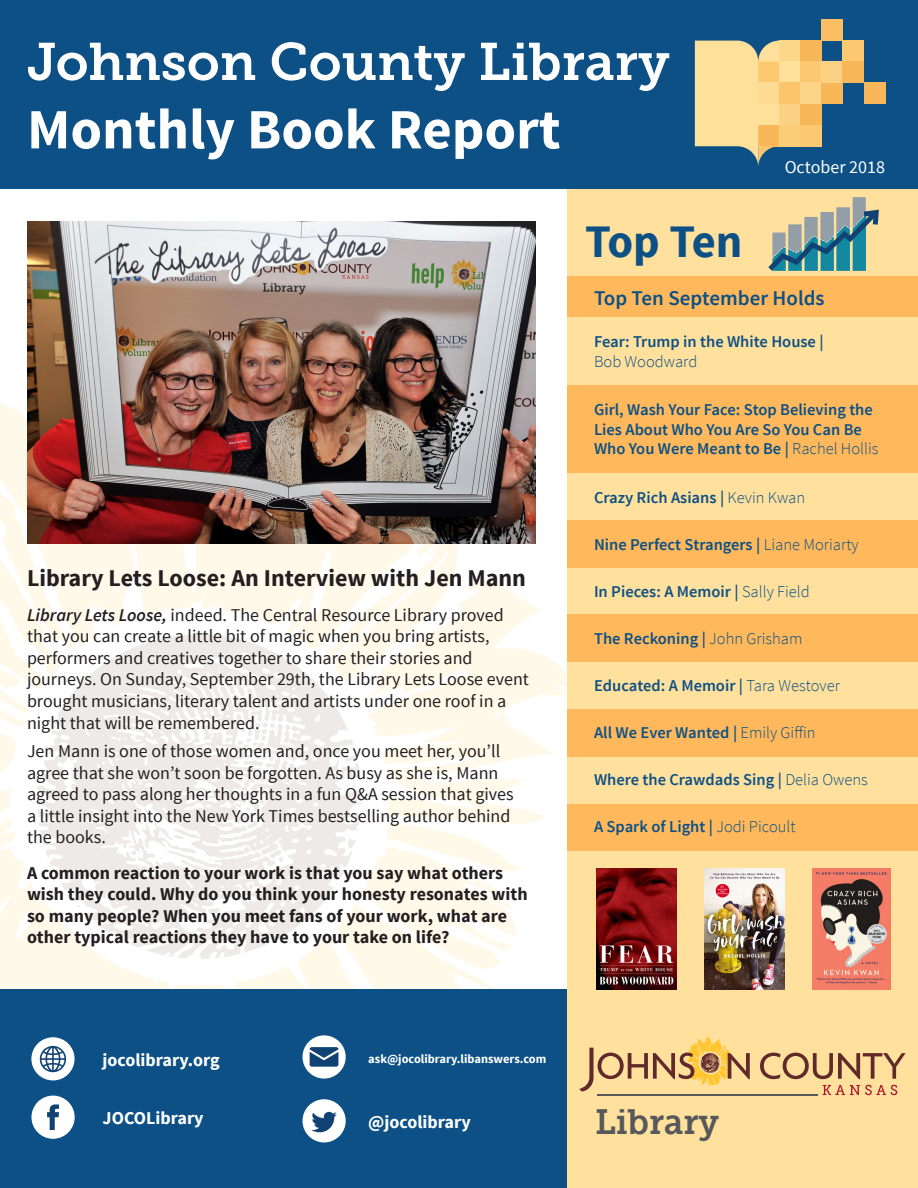
<style>
.page{position:relative;width:918px;height:1188px;background:#fff}
.page>*{position:absolute;margin:0;border:0;box-sizing:border-box;transform-origin:0 0}
.t1{font:700 57px "Source Sans Pro";color:#fff}
.t2{font:52.5px "Museo Slab 700";color:#fff}
.t3{font:700 46.5px "Source Sans Pro";letter-spacing:-.04em;color:#0c5085}
.t4{font:35.25px "Museo Slab 700";color:#57585a;scale:.96 1}
.t5{font:700 24px "Source Sans Pro";color:#231f20}
.t6{font:600 21px "Source Sans Pro";color:#0c5085}
.t7{font:18px/21.6px "Source Sans Pro";color:#231f20}
.t8{font:700 18px/21.6px "Source Sans Pro";color:#231f20}
.t9{font:700 18px "Source Sans Pro";color:#fff}
.t10{font:18px "Source Sans Pro";color:#fff}
.t11{font:600 16.5px/19.8px "Source Sans Pro";color:#0c5085}
.t12{font:700 12.3px "Source Sans Pro";color:#fff}
.s1{font-weight:300}
.s2{font-weight:600;font-style:italic}
</style>
<div class="page">
<svg style="left:0;top:403px;width:567px;height:587px;fill:#fff9ea"></svg>
<svg style="left:37px;top:634px;width:324px;height:325px;fill:#efeaea"></svg>
<div style="left:0;top:990px;width:567px;height:198px;background:#0c5085"></div>
<div style="left:567px;top:189px;width:351px;height:999px;background:#ffe09c"></div>
<div style="left:567px;top:385px;width:351px;height:87px;background:#ffb95c"></div>
<div style="left:567px;top:277px;width:351px;height:40px;background:#ffb95c"></div>
<div style="left:567px;top:520px;width:351px;height:48px;background:#ffb95c"></div>
<div style="left:567px;top:615px;width:351px;height:47px;background:#ffb95c"></div>
<div style="left:567px;top:709px;width:351px;height:48px;background:#ffb95c"></div>
<div style="left:567px;top:804px;width:351px;height:46px;background:#ffb95c"></div>
<svg style="left:579px;top:1035px;width:327px;height:60px"></svg>
<div style="left:303px;top:1035px;width:43px;height:44px;background:#fff;border-radius:50%"></div>
<svg style="left:310px;top:1047px;width:28px;height:20px"></svg>
<div style="left:31px;top:1037px;width:44px;height:43px;background:#fff;border-radius:50%"></div>
<svg style="left:40px;top:1046px;width:26px;height:26px"></svg>
<div style="left:31px;top:1096px;width:44px;height:43px;background:#fff;border-radius:50%"></div>
<svg style="left:47px;top:1104px;width:12px;height:26px"></svg>
<div style="left:303px;top:1099px;width:43px;height:43px;background:#fff;border-radius:50%"></div>
<svg style="left:311px;top:1112px;width:26px;height:20px"></svg>
<svg style="left:768px;top:197px;width:111px;height:74px"></svg>
<div style="left:0;top:0;width:918px;height:189px;background:#0c5085"></div>
<div style="left:779px;top:41px;width:22px;height:21px;background:#fcd689"></div>
<div style="left:779px;top:62px;width:22px;height:21px;background:#fee09a"></div>
<div style="left:779px;top:83px;width:22px;height:21px;background:#fcc56b"></div>
<div style="left:779px;top:104px;width:22px;height:21px;background:#fdd183"></div>
<div style="left:779px;top:125px;width:22px;height:21px;background:#fccd79"></div>
<div style="left:801px;top:41px;width:21px;height:21px;background:#f8b859"></div>
<div style="left:822px;top:19px;width:21px;height:22px;background:#fabf64"></div>
<div style="left:843px;top:41px;width:21px;height:21px;background:#fcc971"></div>
<div style="left:801px;top:62px;width:21px;height:21px;background:#fcc971"></div>
<div style="left:801px;top:83px;width:21px;height:21px;background:#fcd588"></div>
<div style="left:801px;top:104px;width:21px;height:21px;background:#f8b85a"></div>
<div style="left:822px;top:83px;width:21px;height:21px;background:#f8b859"></div>
<div style="left:822px;top:62px;width:21px;height:21px;background:#fdd183"></div>
<div style="left:843px;top:62px;width:21px;height:21px;background:#f8b859"></div>
<div style="left:864px;top:83px;width:21px;height:21px;background:#f8b859"></div>
<div style="left:801px;top:125px;width:21px;height:21px;background:#fcc971"></div>
<svg style="left:695px;top:41px;width:84px;height:126px"></svg>
<img style="left:705px;top:868px;width:80px;height:122px">
<img style="left:27px;top:222px;width:509px;height:322px">
<img style="left:812px;top:868px;width:79px;height:122px">
<img style="left:597px;top:868px;width:80px;height:122px">
<p class="t2" style="left:27px;top:32px;width:644px">Johnson County Library</p>
<p class="t1" style="left:27px;top:93px;width:535px">Monthly Book Report</p>
<p class="t3" style="left:585px;top:211px;width:159px">Top Ten</p>
<p class="t10" style="left:785px;top:156px;width:102px">October 2018</p>
<p class="t6" style="left:594px;top:285px;width:232px">Top Ten September Holds</p>
<p class="t11" style="left:594px;top:332px;width:231px">Fear: Trump in the White House |<br><span class="s1">Bob Woodward</span></p>
<p class="t11" style="left:594px;top:400px;width:286px">Girl, Wash Your Face: Stop Believing the<br>Lies About Who You Are So You Can Be<br>Who You Were Meant to Be | <span class="s1">Rachel Hollis</span></p>
<p class="t5" style="left:27px;top:562px;width:501px">Library Lets Loose: An Interview with Jen Mann</p>
<p class="t7" style="left:27px;top:604px;width:503px"><span class="s2">Library Lets Loose,</span> indeed. The Central Resource Library proved that you can create a little bit of magic when you bring artists, performers and creatives together to share their stories and journeys. On Sunday, September 29th, the Library Lets Loose event brought musicians, literary talent and artists under one roof in a night that will be remembered.</p>
<p class="t7" style="left:27px;top:741px;width:488px">Jen Mann is one of those women and, once you meet her, you’ll agree that she won’t soon be forgotten. As busy as she is, Mann agreed to pass along her thoughts in a fun Q&amp;A session that gives a little insight into the New York Times bestselling author behind the books.</p>
<p class="t8" style="left:27px;top:862px;width:502px">A common reaction to your work is that you say what others wish they could. Why do you think your honesty resonates with so many people? When you meet fans of your work, what are other typical reactions they have to your take on life?</p>
<p class="t9" style="left:103px;top:1048px;width:119px">jocolibrary.org</p>
<p class="t12" style="left:368px;top:1051px;width:180px">ask@jocolibrary.libanswers.com</p>
<p class="t9" style="left:103px;top:1106px;width:103px">JOCOLibrary</p>
<p class="t9" style="left:368px;top:1110px;width:104px">@jocolibrary</p>
<p class="t11" style="left:594px;top:488px;width:213px">Crazy Rich Asians | <span class="s1">Kevin Kwan</span></p>
<p class="t11" style="left:594px;top:535px;width:266px">Nine Perfect Strangers | <span class="s1">Liane Moriarty</span></p>
<p class="t11" style="left:594px;top:582px;width:217px">In Pieces: A Memoir | <span class="s1">Sally Field</span></p>
<p class="t11" style="left:594px;top:629px;width:210px">The Reckoning | <span class="s1">John Grisham</span></p>
<p class="t11" style="left:594px;top:676px;width:247px">Educated: A Memoir | <span class="s1">Tara Westover</span></p>
<p class="t11" style="left:594px;top:723px;width:223px">All We Ever Wanted | <span class="s1">Emily Giffin</span></p>
<p class="t11" style="left:594px;top:770px;width:275px">Where the Crawdads Sing | <span class="s1">Delia Owens</span></p>
<p class="t11" style="left:594px;top:817px;width:203px">A Spark of Light | <span class="s1">Jodi Picoult</span></p>
<p class="t4" style="left:595px;top:1102px;width:131px">Library</p>
</div>
